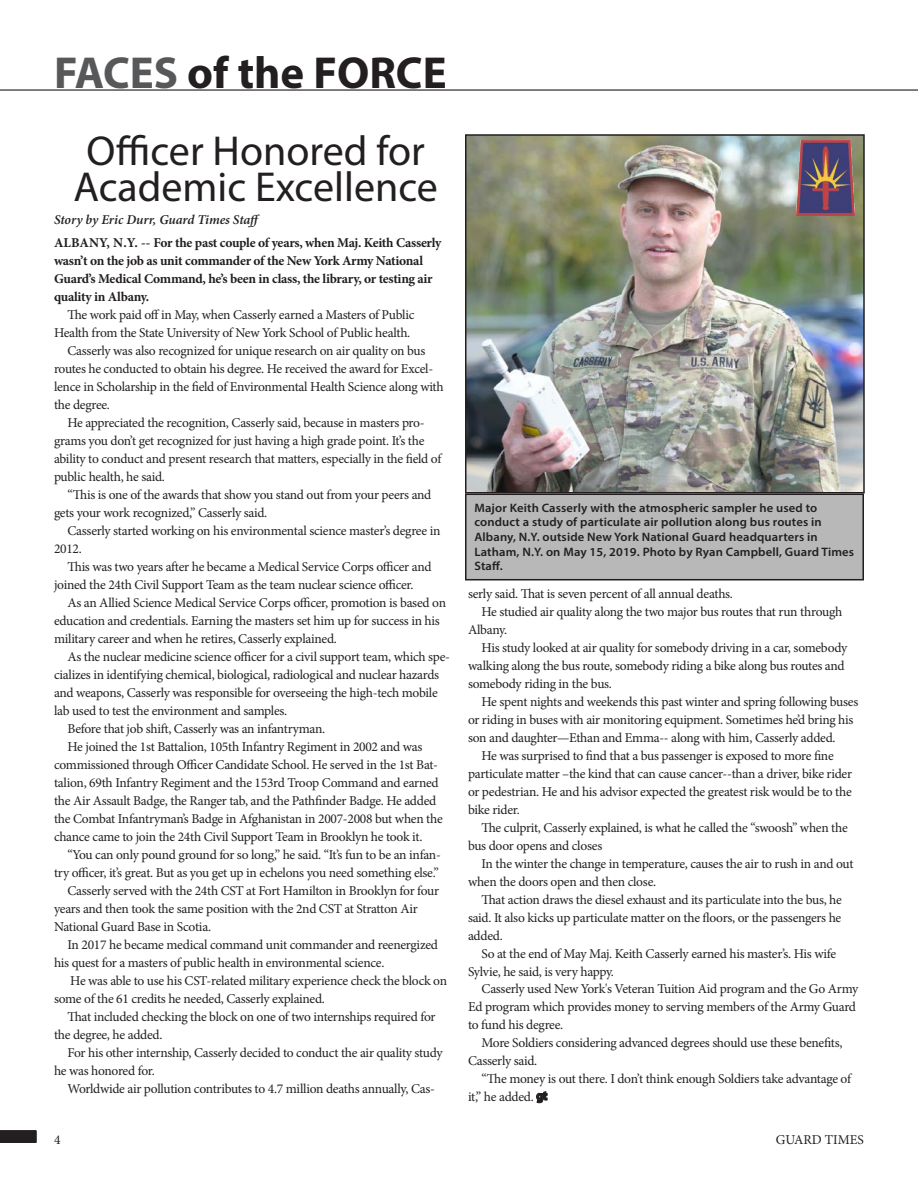
<style>
.page{position:relative;width:918px;height:1188px;background:#fff}
.page>*{position:absolute;margin:0;border:0;box-sizing:border-box;transform-origin:0 0}
.notes_heading{font:700 45px "Myriad Pro";color:#231f20}
.section_feature_titl{font:42px/36px "Myriad Pro";color:#231f20;text-align:center}
.body_main{font:13.5px/18px "Minion Pro";letter-spacing:-.02em;color:#231f20}
.article_lead-in{font:700 13.5px/18px "Minion Pro";letter-spacing:-.02em;color:#231f20}
.body_main-2{font:italic 600 13.5px "Minion Pro";letter-spacing:-.01em;color:#231f20}
.body_main-3{font:13.5px "Minion Pro";color:#231f20}
.photo_caption{font:600 12.15px/14.7px "Myriad Pro";letter-spacing:.01em;color:#231f20}
.s1{color:#57585a}
</style>
<div class="page">
<hr style="left:0;top:90px;width:918px;height:1px;background:#000">
<div style="left:0;top:1130px;width:36px;height:12px;background:#302e28"></div>
<div style="left:0;top:1131px;width:36px;height:12px;background:#231f20"></div>
<svg style="left:536px;top:1091px;width:12px;height:12px"></svg>
<div style="left:466px;top:494px;width:397px;height:86px;background:#b8b8b8"></div>
<div style="left:465px;top:493px;width:399px;height:87px;border:2px solid #231f20"></div>
<img style="left:468px;top:137px;width:394px;height:354px">
<div style="left:465px;top:134px;width:400px;height:360px;border:2px solid #231f20"></div>
<img style="left:796px;top:141px;width:58px;height:75px">
<p class="notes_heading" style="left:54px;top:44px;width:394px"><span class="s1">FACES</span> of the FORCE</p>
<p class="section_feature_titl" style="left:74px;top:132px;width:366px">Officer Honored for<br>Academic Excellence</p>
<p class="body_main-2" style="left:54px;top:210px;width:209px">Story by Eric Durr, Guard Times Staff</p>
<p class="article_lead-in" style="left:54px;top:233px;width:389px">ALBANY, N.Y. -- For the past couple of years, when Maj. Keith Casserly wasn’t on the job as unit commander of the New York Army National Guard’s Medical Command, he’s been in class, the library, or testing air quality in Albany.</p>
<p class="body_main" style="left:54px;top:306px;width:362px;text-indent:14px">The work paid off in May, when Casserly earned a Masters of Public<br>Health from the State University of New York School of Public health.</p>
<p class="body_main" style="left:54px;top:342px;width:391px;text-indent:14px">Casserly was also recognized for unique research on air quality on bus routes he conducted to obtain his degree. He received the award for Excel&shy;lence in Scholarship in the field of Environmental Health Science along with the degree.</p>
<p class="body_main" style="left:54px;top:414px;width:390px;text-indent:14px">He appreciated the recognition, Casserly said, because in masters pro&shy;grams you don’t get recognized for just having a high grade point. It’s the ability to conduct and present research that matters, especially in the field of public health, he said.</p>
<p class="body_main" style="left:54px;top:486px;width:379px;text-indent:14px">“This is one of the awards that show you stand out from your peers and gets your work recognized,” Casserly said.</p>
<p class="body_main" style="left:54px;top:521px;width:388px;text-indent:14px">Casserly started working on his environmental science master’s degree in<br>2012.</p>
<p class="body_main" style="left:54px;top:557px;width:379px;text-indent:14px">This was two years after he became a Medical Service Corps officer and joined the 24th Civil Support Team as the team nuclear science officer.</p>
<p class="body_main" style="left:54px;top:593px;width:394px;text-indent:14px">As an Allied Science Medical Service Corps officer, promotion is based on education and credentials. Earning the masters set him up for success in his military career and when he retires, Casserly explained.</p>
<p class="body_main" style="left:54px;top:647px;width:398px;text-indent:14px">As the nuclear medicine science officer for a civil support team, which spe&shy;cializes in identifying chemical, biological, radiological and nuclear hazards and weapons, Casserly was responsible for overseeing the high-tech mobile lab used to test the environment and samples.</p>
<p class="body_main" style="left:68px;top:719px;width:259px">Before that job shift, Casserly was an infantryman.</p>
<p class="body_main" style="left:54px;top:737px;width:390px;text-indent:14px">He joined the 1st Battalion, 105th Infantry Regiment in 2002 and was commissioned through Officer Candidate School. He served in the 1st Bat&shy;talion, 69th Infantry Regiment and the 153rd Troop Command and earned the Air Assault Badge, the Ranger tab, and the Pathfinder Badge. He added the Combat Infantryman’s Badge in Afghanistan in 2007-2008 but when the chance came to join the 24th Civil Support Team in Brooklyn he took it.</p>
<p class="body_main" style="left:54px;top:845px;width:388px;text-align:right">“You can only pound ground for so long,” he said. “It’s fun to be an infan&shy;try officer, it’s great. But as you get up in echelons you need something else.”</p>
<p class="body_main" style="left:54px;top:881px;width:387px;text-indent:14px">Casserly served with the 24th CST at Fort Hamilton in Brooklyn for four years and then took the same position with the 2nd CST at Stratton Air<br>National Guard Base in Scotia.</p>
<p class="body_main" style="left:54px;top:935px;width:386px;text-indent:14px">In 2017 he became medical command unit commander and reenergized his quest for a masters of public health in environmental science.</p>
<p class="body_main" style="left:54px;top:971px;width:395px;text-indent:16px">He was able to use his CST-related military experience check the block on some of the 61 credits he needed, Casserly explained.</p>
<p class="body_main" style="left:54px;top:1007px;width:383px;text-indent:14px">That included checking the block on one of two internships required for the degree, he added.</p>
<p class="body_main" style="left:54px;top:1043px;width:390px;text-indent:14px">For his other internship, Casserly decided to conduct the air quality study he was honored for.</p>
<p class="body_main" style="left:68px;top:1079px;width:369px">Worldwide air pollution contributes to 4.7 million deaths annually, Cas-</p>
<p class="photo_caption" style="left:474px;top:500px;width:381px">Major Keith Casserly with the atmospheric sampler he used to conduct a study of particulate air pollution along bus routes in Albany, N.Y. outside New York National Guard headquarters in Latham, N.Y. on May 15, 2019. Photo by Ryan Campbell, Guard Times Staff.</p>
<p class="body_main" style="left:468px;top:584px;width:266px">serly said. That is seven percent of all annual deaths.</p>
<p class="body_main" style="left:468px;top:602px;width:376px;text-indent:14px">He studied air quality along the two major bus routes that run through<br>Albany.</p>
<p class="body_main" style="left:468px;top:638px;width:381px;text-indent:14px">His study looked at air quality for somebody driving in a car, somebody walking along the bus route, somebody riding a bike along bus routes and somebody riding in the bus.</p>
<p class="body_main" style="left:468px;top:692px;width:392px;text-indent:14px">He spent nights and weekends this past winter and spring following buses or riding in buses with air monitoring equipment. Sometimes he’d bring his son and daughter—Ethan and Emma-- along with him, Casserly added.</p>
<p class="body_main" style="left:468px;top:746px;width:386px;text-indent:14px">He was surprised to find that a bus passenger is exposed to more fine particulate matter –the kind that can cause cancer--than a driver, bike rider or pedestrian. He and his advisor expected the greatest risk would be to the bike rider.</p>
<p class="body_main" style="left:468px;top:818px;width:381px;text-indent:14px">The culprit, Casserly explained, is what he called the “swoosh” when the bus door opens and closes</p>
<p class="body_main" style="left:468px;top:854px;width:387px;text-indent:14px">In the winter the change in temperature, causes the air to rush in and out when the doors open and then close.</p>
<p class="body_main" style="left:468px;top:890px;width:375px;text-align:justify;text-indent:14px">That action draws the diesel exhaust and its particulate into the bus, he said. It also kicks up particulate matter on the floors, or the passengers he added.</p>
<p class="body_main" style="left:468px;top:944px;width:370px;text-indent:14px">So at the end of May Maj. Keith Casserly earned his master’s. His wife<br>Sylvie, he said, is very happy.</p>
<p class="body_main" style="left:468px;top:980px;width:392px;text-indent:14px">Casserly used New York's Veteran Tuition Aid program and the Go Army<br>Ed program which provides money to serving members of the Army Guard to fund his degree.</p>
<p class="body_main" style="left:468px;top:1034px;width:376px;text-indent:14px">More Soldiers considering advanced degrees should use these benefits,<br>Casserly said.</p>
<p class="body_main" style="left:468px;top:1070px;width:386px;text-indent:14px">“The money is out there. I don’t think enough Soldiers take advantage of it,” he added.</p>
<p class="body_main" style="left:54px;top:1130px;width:8px">4</p>
<p class="body_main-3" style="left:776px;top:1130px;width:90px">GUARD TIMES</p>
</div>
